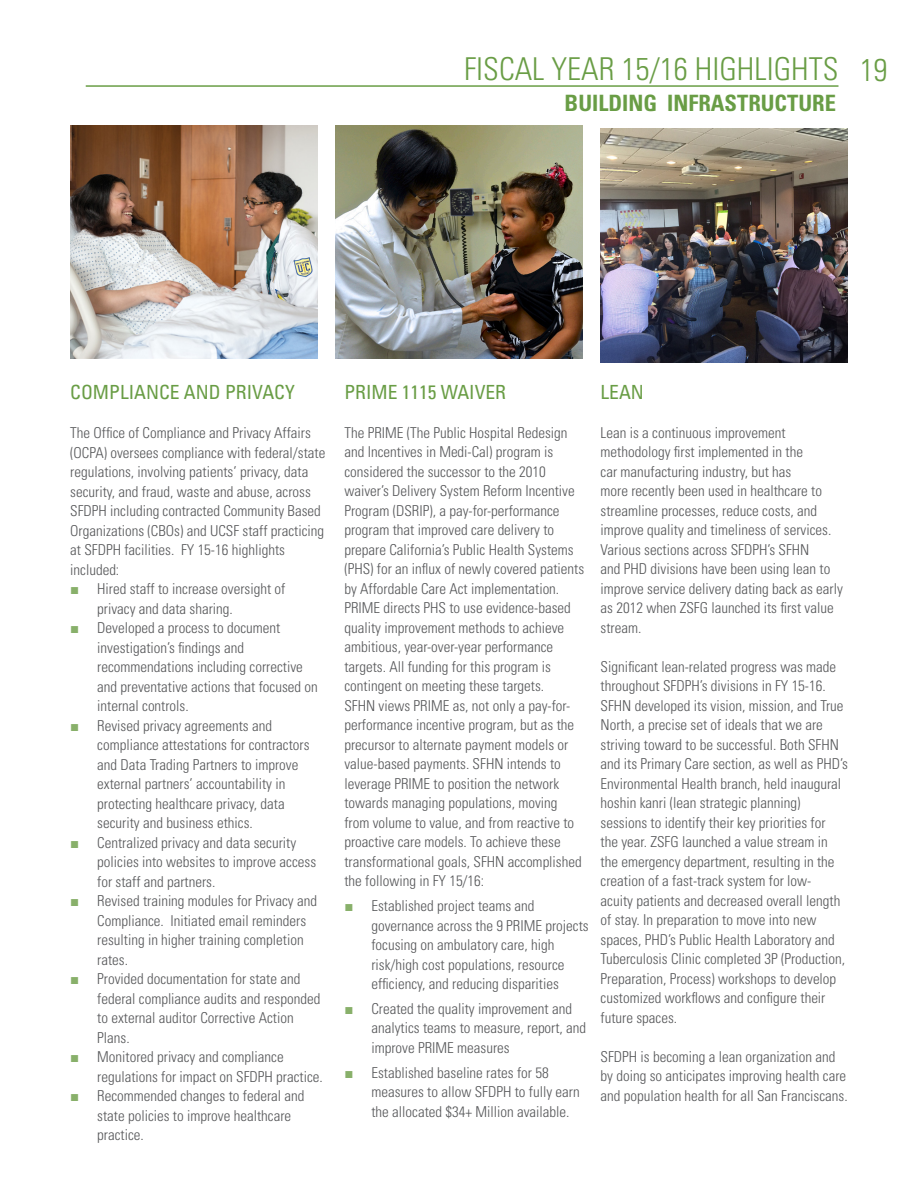
<style>
.page{position:relative;width:918px;height:1188px;background:#fff}
.page>*{position:absolute;margin:0;border:0;box-sizing:border-box;transform-origin:0 0}
.t1{font:300 condensed 31.5px "Univers";color:#699d45}
.t2{font:700 condensed 22.5px "Univers";color:#699d45}
.t3{font:condensed 19.5px "Univers";color:#699d45}
.t4{font:300 condensed 15px/19.5px "Univers";color:#57585a}
.s1{font-family:"Century Gothic";font-weight:700;font-stretch:normal;color:#88b06a}
</style>
<div class="page">
<hr style="left:86px;top:85px;width:752px;height:2px;background:#699d45">
<img style="left:601px;top:128px;width:247px;height:234px">
<img style="left:70px;top:125px;width:247px;height:234px">
<img style="left:335px;top:125px;width:248px;height:234px">
<p class="t1" style="left:464px;top:50px;width:425px">FISCAL YEAR 15/16 HIGHLIGHTS 19</p>
<h2 class="t2" style="left:565px;top:89px;width:273px">BUILDING INFRASTRUCTURE</h2>
<p class="t3" style="left:70px;top:380px;width:226px">COMPLIANCE AND PRIVACY</p>
<p class="t4" style="left:70px;top:423px;width:257px">The Office of Compliance and Privacy Affairs (OCPA) oversees compliance with federal/state regulations, involving patients’ privacy, data security, and fraud, waste and abuse, across SFDPH including contracted Community Based Organizations (CBOs) and UCSF staff practicing at SFDPH facilities. FY 15-16 highlights included:</p>
<p class="t4" style="left:97px;top:579px;width:190px;text-indent:-27px"><span class="s1">■</span> Hired staff to increase oversight of privacy and data sharing.</p>
<p class="t4" style="left:97px;top:618px;width:222px;text-indent:-27px"><span class="s1">■</span> Developed a process to document investigation’s findings and recommendations including corrective and preventative actions that focused on internal controls.</p>
<p class="t4" style="left:97px;top:716px;width:214px;text-indent:-27px"><span class="s1">■</span> Revised privacy agreements and compliance attestations for contractors and Data Trading Partners to improve external partners’ accountability in protecting healthcare privacy, data security and business ethics.</p>
<p class="t4" style="left:97px;top:833px;width:221px;text-indent:-27px"><span class="s1">■</span> Centralized privacy and data security policies into websites to improve access for staff and partners.</p>
<p class="t4" style="left:97px;top:891px;width:221px;text-indent:-27px"><span class="s1">■</span> Revised training modules for Privacy and<br>Compliance. Initiated email reminders resulting in higher training completion rates.</p>
<p class="t4" style="left:97px;top:969px;width:225px;text-indent:-27px"><span class="s1">■</span> Provided documentation for state and federal compliance audits and responded to external auditor Corrective Action<br>Plans.</p>
<p class="t4" style="left:97px;top:1047px;width:227px;text-indent:-27px"><span class="s1">■</span> Monitored privacy and compliance regulations for impact on SFDPH practice.</p>
<p class="t4" style="left:97px;top:1086px;width:209px;text-indent:-27px"><span class="s1">■</span> Recommended changes to federal and state policies to improve healthcare practice.</p>
<p class="t3" style="left:344px;top:379px;width:163px">PRIME 1115 WAIVER</p>
<p class="t4" style="left:344px;top:423px;width:241px">The PRIME (The Public Hospital Redesign and Incentives in Medi-Cal) program is considered the successor to the 2010 waiver’s Delivery System Reform Incentive Program (DSRIP), a pay-for-performance program that improved care delivery to prepare California’s Public Health Systems (PHS) for an influx of newly covered patients by Affordable Care Act implementation.<br>PRIME directs PHS to use evidence-based quality improvement methods to achieve ambitious, year-over-year performance targets. All funding for this program is contingent on meeting these targets.</p>
<p class="t4" style="left:344px;top:696px;width:239px">SFHN views PRIME as, not only a pay-for&shy;performance incentive program, but as the precursor to alternate payment models or value-based payments. SFHN intends to leverage PRIME to position the network towards managing populations, moving from volume to value, and from reactive to proactive care models. To achieve these transformational goals, SFHN accomplished the following in FY 15/16:</p>
<p class="t4" style="left:371px;top:896px;width:219px;text-indent:-27px"><span class="s1">■</span> Established project teams and governance across the 9 PRIME projects focusing on ambulatory care, high risk/high cost populations, resource efficiency, and reducing disparities</p>
<p class="t4" style="left:371px;top:999px;width:216px;text-indent:-27px"><span class="s1">■</span> Created the quality improvement and analytics teams to measure, report, and improve PRIME measures</p>
<p class="t4" style="left:371px;top:1063px;width:210px;text-indent:-27px"><span class="s1">■</span> Established baseline rates for 58 measures to allow SFDPH to fully earn the allocated $34+ Million available.</p>
<p class="t3" style="left:601px;top:379px;width:45px">LEAN</p>
<p class="t4" style="left:601px;top:423px;width:244px">Lean is a continuous improvement methodology first implemented in the<br>car manufacturing industry, but has<br>more recently been used in healthcare to streamline processes, reduce costs, and improve quality and timeliness of services.<br>Various sections across SFDPH’s SFHN<br>and PHD divisions have been using lean to improve service delivery dating back as early as 2012 when ZSFG launched its first value stream.</p>
<p class="t4" style="left:601px;top:657px;width:249px">Significant lean-related progress was made throughout SFDPH’s divisions in FY 15-16.<br>SFHN developed its vision, mission, and True North, a precise set of ideals that we are striving toward to be successful. Both SFHN and its Primary Care section, as well as PHD’s Environmental Health branch, held inaugural hoshin kanri (lean strategic planning) sessions to identify their key priorities for<br>the year. ZSFG launched a value stream in the emergency department, resulting in the creation of a fast-track system for low-<br>acuity patients and decreased overall length of stay. In preparation to move into new spaces, PHD’s Public Health Laboratory and Tuberculosis Clinic completed 3P (Production, Preparation, Process) workshops to develop customized workflows and configure their future spaces.</p>
<p class="t4" style="left:601px;top:1047px;width:249px">SFDPH is becoming a lean organization and by doing so anticipates improving health care and population health for all San Franciscans.</p>
</div>
